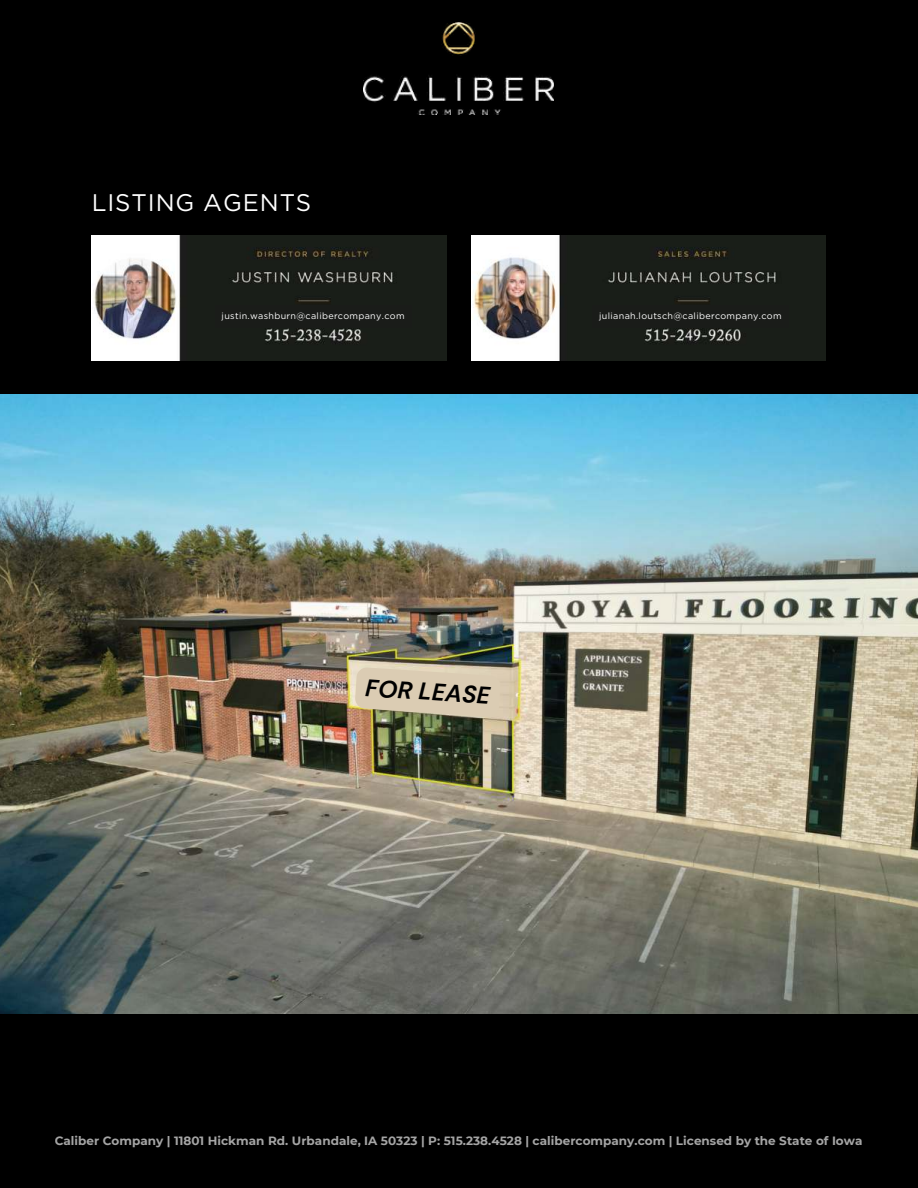
<style>
.page{position:relative;width:918px;height:1188px;background:#000}
.page>*{position:absolute;margin:0;border:0;box-sizing:border-box;transform-origin:0 0}
.t1{font:24px "Gotham";letter-spacing:.035em;color:#fff}
.t2{font:italic 700 24px "DM Sans";color:#000}
.t3{font:700 12px "Montserrat";letter-spacing:.005em;color:#fff}
.t4{font:9px "Gotham";letter-spacing:.035em;color:#fff}
</style>
<div class="page">
<img style="left:0;top:395px;width:918px;height:618px">
<img style="left:364px;top:22px;width:190px;height:93px">
<img style="left:92px;top:236px;width:354px;height:125px">
<img style="left:471px;top:236px;width:355px;height:125px">
<div style="left:215px;top:305px;width:196px;height:22px;background:#1a1c19"></div>
<div style="left:592px;top:305px;width:197px;height:22px;background:#1a1c19"></div>
<svg style="left:355px;top:667px;width:146px;height:50px;background:#d5c6ac"></svg>
<h1 class="t1" style="left:92px;top:187px;width:221px">LISTING AGENTS</h1>
<p class="t4" style="left:222px;top:310px;width:184px">justin.washburn@calibercompany.com</p>
<p class="t4" style="left:599px;top:310px;width:184px">julianah.loutsch@calibercompany.com</p>
<h1 class="t2" style="left:367px;top:672px;width:126px;rotate:4deg">FOR LEASE</h1>
<p class="t3" style="left:55px;top:1132px;width:809px">Caliber Company | 11801 Hickman Rd. Urbandale, IA 50323 | P: 515.238.4528 | calibercompany.com | Licensed by the State of Iowa</p>
</div>
